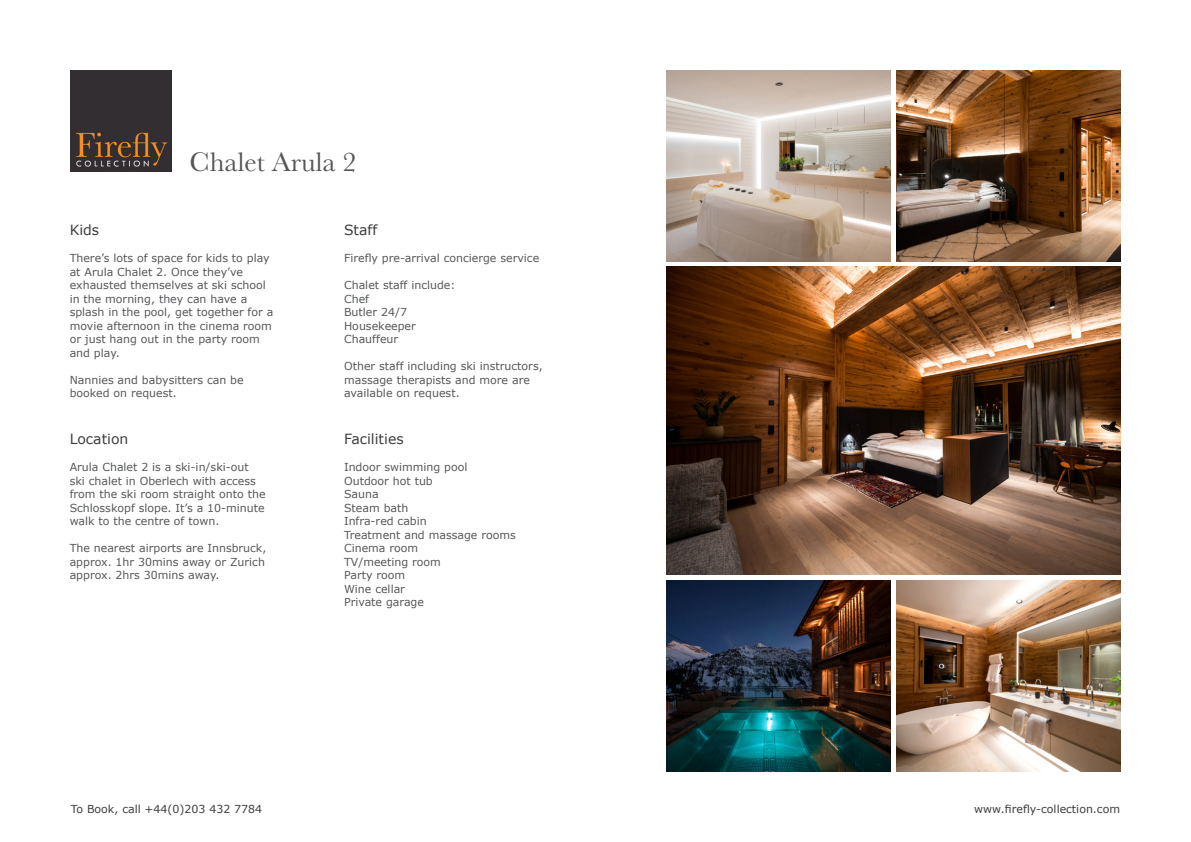
<style>
.page{position:relative;width:1191px;height:842px;background:#fff}
.page>*{position:absolute;margin:0;border:0;box-sizing:border-box;transform-origin:0 0}
.t1{font:28px "Baskerville";color:#575657}
.t2{font:14px "Verdana";color:#3e3e3f}
.t3{font:11px/13.5px "Verdana";color:#57585a}
.t4{font:11px "Verdana";color:#3e3e3f}
</style>
<div class="page">
<img style="left:71px;top:71px;width:101px;height:101px">
<img style="left:666px;top:267px;width:454px;height:307px">
<img style="left:896px;top:580px;width:224px;height:191px">
<img style="left:666px;top:580px;width:224px;height:191px">
<img style="left:666px;top:71px;width:224px;height:190px">
<img style="left:896px;top:71px;width:224px;height:190px">
<p class="t1" style="left:190px;top:144px;width:168px">Chalet Arula 2</p>
<p class="t2" style="left:70px;top:220px;width:31px">Kids</p>
<p class="t3" style="left:70px;top:251px;width:205px">There’s lots of space for kids to play at Arula Chalet 2. Once they’ve exhausted themselves at ski school in the morning, they can have a splash in the pool, get together for a movie afternoon in the cinema room or just hang out in the party room and play.</p>
<p class="t3" style="left:70px;top:373px;width:175px">Nannies and babysitters can be booked on request.</p>
<p class="t2" style="left:70px;top:430px;width:60px">Location</p>
<p class="t3" style="left:70px;top:460px;width:197px">Arula Chalet 2 is a ski-in/ski-out ski chalet in Oberlech with access from the ski room straight onto the Schlosskopf slope. It’s a 10-minute walk to the centre of town.</p>
<p class="t3" style="left:70px;top:541px;width:198px">The nearest airports are Innsbruck, approx. 1hr 30mins away or Zurich approx. 2hrs 30mins away.</p>
<p class="t2" style="left:344px;top:220px;width:35px">Staff</p>
<p class="t3" style="left:344px;top:251px;width:197px">Firefly pre-arrival concierge service</p>
<p class="t3" style="left:344px;top:278px;width:113px">Chalet staff include:</p>
<p class="t3" style="left:344px;top:292px;width:27px">Chef</p>
<p class="t3" style="left:344px;top:305px;width:64px">Butler 24/7</p>
<p class="t3" style="left:344px;top:319px;width:73px">Housekeeper</p>
<p class="t3" style="left:344px;top:332px;width:56px">Chauffeur</p>
<p class="t3" style="left:344px;top:359px;width:200px">Other staff including ski instructors, massage therapists and more are available on request.</p>
<p class="t2" style="left:344px;top:430px;width:61px">Facilities</p>
<p class="t3" style="left:344px;top:460px;width:125px">Indoor swimming pool</p>
<p class="t3" style="left:344px;top:474px;width:90px">Outdoor hot tub</p>
<p class="t3" style="left:344px;top:487px;width:36px">Sauna</p>
<p class="t3" style="left:344px;top:501px;width:66px">Steam bath</p>
<p class="t3" style="left:344px;top:514px;width:84px">Infra-red cabin</p>
<p class="t3" style="left:344px;top:528px;width:173px">Treatment and massage rooms</p>
<p class="t3" style="left:344px;top:541px;width:76px">Cinema room</p>
<p class="t3" style="left:344px;top:555px;width:98px">TV/meeting room</p>
<p class="t3" style="left:344px;top:568px;width:63px">Party room</p>
<p class="t3" style="left:344px;top:582px;width:62px">Wine cellar</p>
<p class="t3" style="left:344px;top:595px;width:81px">Private garage</p>
<p class="t4" style="left:71px;top:801px;width:193px">To Book, call +44(0)203 432 7784</p>
<p class="t4" style="left:974px;top:801px;width:147px">www.firefly-collection.com</p>
</div>
